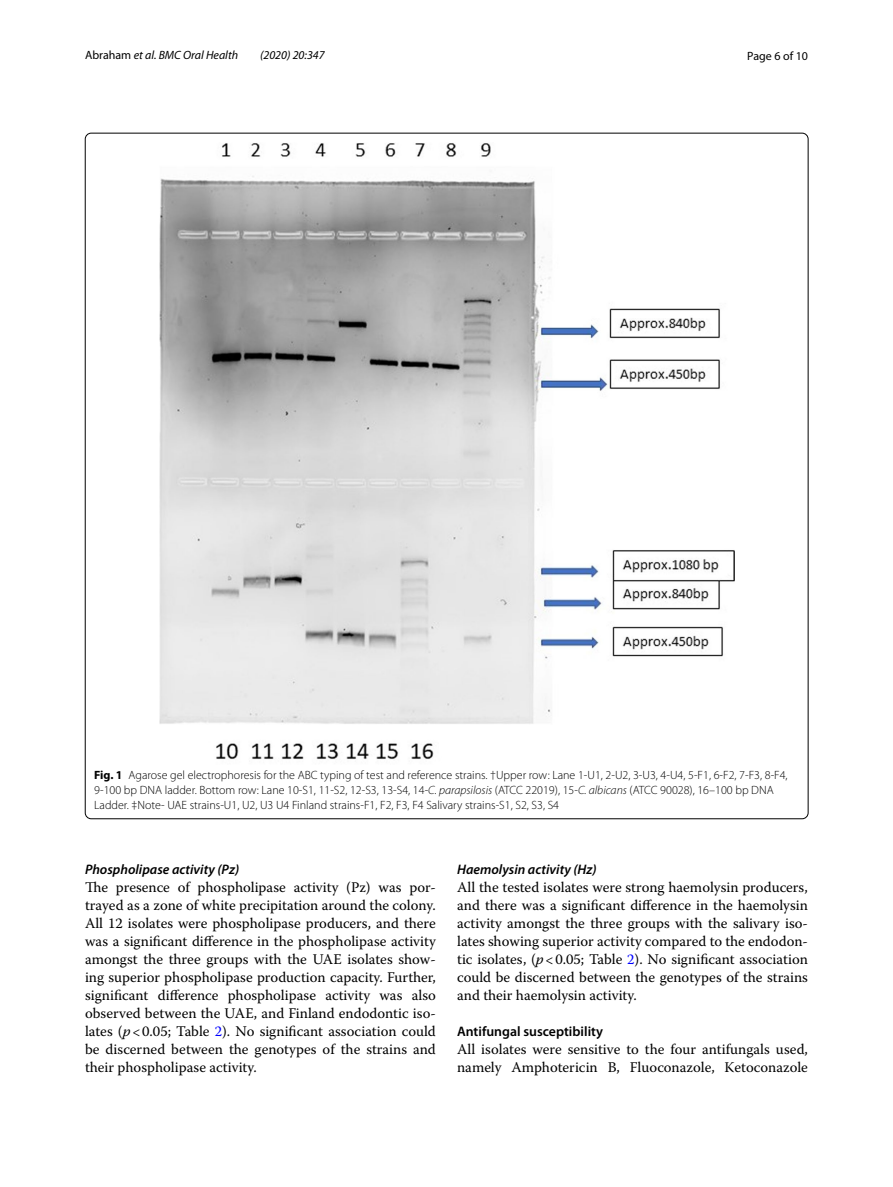
<style>
.page{position:relative;width:893px;height:1187px;background:#fff}
.page>*{position:absolute;margin:0;border:0;box-sizing:border-box;transform-origin:0 0}
.t1{font:14.7px/18px "Warnock Pro";color:#000;text-align:justify}
.t2{font:italic 600 13.8px "Myriad Pro";color:#000}
.t3{font:600 13.8px "Myriad Pro";color:#000}
.t4{font:300 12px/15px "Myriad Pro";color:#000}
.t5{font:italic 12px "Myriad Pro";color:#000}
.t6{font:12px "Myriad Pro";color:#000}
.s1{font-style:normal}
.s2{font-weight:700}
.s3{font-style:italic}
.s4{color:#00f}
</style>
<div class="page">
<img style="left:159px;top:143px;width:575px;height:616px">
<p class="t5" style="left:85px;top:48px;width:155px"><span class="s1">Abraham</span> et al. BMC Oral Health</p>
<p class="t5" style="left:260px;top:48px;width:66px">(2020) 20:347</p>
<p class="t6" style="left:747px;top:48px;width:62px">Page 6 of 10</p>
<p class="t4" style="left:94px;top:767px;width:695px"><span class="s2">Fig. 1</span> Agarose gel electrophoresis for the ABC typing of test and reference strains. †Upper row: Lane 1-U1, 2-U2, 3-U3, 4-U4, 5-F1, 6-F2, 7-F3, 8-F4,<br>9-100 bp DNA ladder. Bottom row: Lane 10-S1, 11-S2, 12-S3, 13-S4, 14-<span class="s3">C. parapsilosis</span> (ATCC 22019), 15-<span class="s3">C. albicans</span> (ATCC 90028), 16–100 bp DNA<br>Ladder. ‡Note- UAE strains-U1, U2, U3 U4 Finland strains-F1, F2, F3, F4 Salivary strains-S1, S2, S3, S4</p>
<p class="t2" style="left:85px;top:860px;width:156px">Phospholipase activity (Pz)</p>
<p class="t1" style="left:85px;top:877px;width:352px">The presence of phospholipase activity (Pz) was por&shy;trayed as a zone of white precipitation around the colony.<br>All 12 isolates were phospholipase producers, and there was a significant difference in the phospholipase activity amongst the three groups with the UAE isolates show&shy;ing superior phospholipase production capacity. Further, significant difference phospholipase activity was also observed between the UAE, and Finland endodontic iso&shy;lates (<span class="s3">p</span>&lt;0.05; Table <span class="s4">2</span>). No significant association could be discerned between the genotypes of the strains and their phospholipase activity.</p>
<p class="t2" style="left:457px;top:860px;width:141px">Haemolysin activity (Hz)</p>
<p class="t1" style="left:457px;top:877px;width:352px">All the tested isolates were strong haemolysin producers, and there was a significant difference in the haemolysin activity amongst the three groups with the salivary iso&shy;lates showing superior activity compared to the endodon&shy;tic isolates, (<span class="s3">p</span>&lt;0.05; Table <span class="s4">2</span>). No significant association could be discerned between the genotypes of the strains and their haemolysin activity.</p>
<p class="t3" style="left:457px;top:1022px;width:147px">Antifungal susceptibility</p>
<p class="t1" style="left:457px;top:1039px;width:352px">All isolates were sensitive to the four antifungals used, namely Amphotericin B, Fluoconazole, Ketoconazole</p>
</div>
